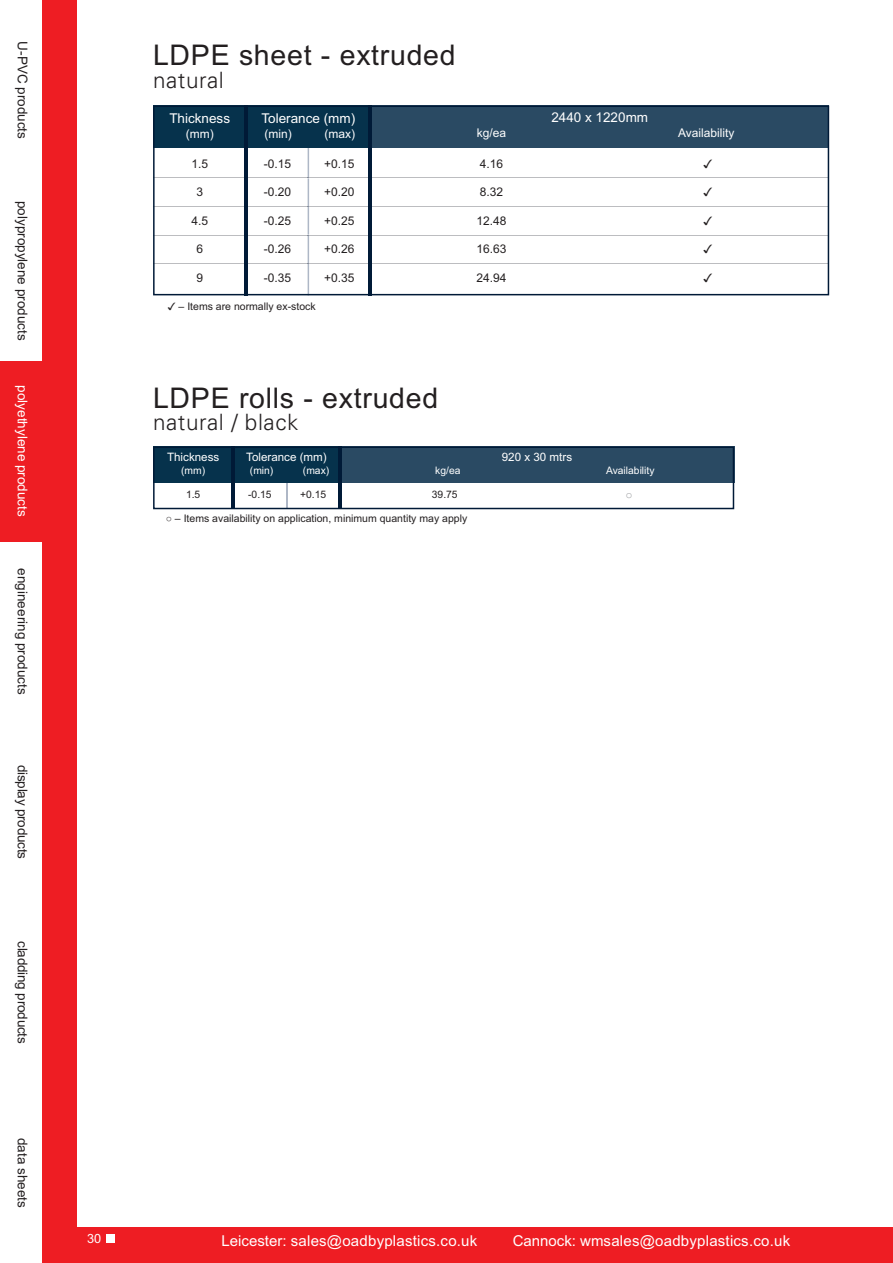
<style>
.page{position:relative;width:893px;height:1263px;background:#fff}
.page>*{position:absolute;margin:0;border:0;box-sizing:border-box;transform-origin:0 0}
.t1{font:28.5px "Arial";letter-spacing:.025em;color:#231f20}
.t2{font:italic 300 22.5px "Univers";letter-spacing:.025em;color:#231f20}
.t3{font:15px "Arial";letter-spacing:.015em;color:#fff}
.t4{font:13.5px "Arial";color:#231f20}
.t5{font:13.5px "Arial";color:#fff}
.t6{font:12.75px "Arial";color:#fff}
.t7{font:12px "Arial";color:#231f20}
.t8{font:12px "Arial";color:#fff}
.t9{font:12px "Arial Unicode MS";color:#231f20}
.t10{font:12px "Arial";color:#939598}
.t11{font:11.55px "Arial";color:#fff}
.t12{font:10.5px "Arial";color:#231f20}
.t13{font:10.35px "Arial";color:#fff}
.t14{font:10.35px "Arial";color:#231f20}
.s1{font-family:"Arial Unicode MS"}
</style>
<div class="page">
<div style="left:65px;top:1227px;width:828px;height:36px;background:#ee1d23"></div>
<div style="left:106px;top:1234px;width:9px;height:8px;background:#fff"></div>
<div style="left:0;top:361px;width:43px;height:180px;background:#ee1d23"></div>
<div style="left:42px;top:0;width:35px;height:1263px;background:#ee1d23"></div>
<hr style="left:246px;top:178px;width:62px;height:1px;background:#bcbdc0">
<hr style="left:246px;top:206px;width:62px;height:1px;background:#bcbdc0">
<hr style="left:246px;top:235px;width:62px;height:1px;background:#bcbdc0">
<hr style="left:246px;top:263px;width:62px;height:1px;background:#bcbdc0">
<hr style="left:309px;top:178px;width:61px;height:1px;background:#bcbdc0">
<hr style="left:309px;top:206px;width:61px;height:1px;background:#bcbdc0">
<hr style="left:309px;top:235px;width:61px;height:1px;background:#bcbdc0">
<hr style="left:309px;top:263px;width:61px;height:1px;background:#bcbdc0">
<svg style="left:308px;top:148px;width:1px;height:144px"></svg>
<hr style="left:153px;top:178px;width:93px;height:1px;background:#bcbdc0">
<hr style="left:153px;top:206px;width:93px;height:1px;background:#bcbdc0">
<hr style="left:153px;top:235px;width:93px;height:1px;background:#bcbdc0">
<hr style="left:153px;top:263px;width:93px;height:1px;background:#bcbdc0">
<hr style="left:370px;top:178px;width:230px;height:1px;background:#bcbdc0">
<hr style="left:370px;top:206px;width:230px;height:1px;background:#bcbdc0">
<hr style="left:370px;top:235px;width:230px;height:1px;background:#bcbdc0">
<hr style="left:370px;top:263px;width:230px;height:1px;background:#bcbdc0">
<hr style="left:600px;top:178px;width:229px;height:1px;background:#bcbdc0">
<hr style="left:600px;top:206px;width:229px;height:1px;background:#bcbdc0">
<hr style="left:600px;top:235px;width:229px;height:1px;background:#bcbdc0">
<hr style="left:600px;top:263px;width:229px;height:1px;background:#bcbdc0">
<div style="left:153px;top:105px;width:93px;height:43px;background:#06324c"></div>
<div style="left:246px;top:105px;width:124px;height:43px;background:#06324c"></div>
<div style="left:370px;top:105px;width:459px;height:43px;background:#2a4a63"></div>
<hr style="left:368px;top:105px;width:4px;height:190px;background:#001a37">
<hr style="left:245px;top:105px;width:3px;height:190px;background:#001a37">
<svg style="left:286px;top:483px;width:1px;height:23px"></svg>
<div style="left:153px;top:446px;width:80px;height:37px;background:#06324c"></div>
<div style="left:233px;top:446px;width:107px;height:37px;background:#06324c"></div>
<div style="left:340px;top:446px;width:394px;height:37px;background:#2a4a63"></div>
<hr style="left:338px;top:446px;width:3px;height:62px;background:#001a37">
<hr style="left:232px;top:446px;width:3px;height:62px;background:#001a37">
<div style="left:153px;top:106px;width:676px;height:189px;border:2px solid #001a37"></div>
<div style="left:153px;top:446px;width:581px;height:63px;border:2px solid #001a37"></div>
<p class="t4" style="left:30px;top:41px;width:99px;rotate:90deg">U-PVC products</p>
<p class="t4" style="left:30px;top:201px;width:141px;rotate:90deg">polypropylene products</p>
<p class="t5" style="left:30px;top:385px;width:133px;rotate:90deg">polyethylene products</p>
<p class="t4" style="left:30px;top:568px;width:128px;rotate:90deg">engineering products</p>
<p class="t4" style="left:30px;top:765px;width:96px;rotate:90deg">display products</p>
<p class="t4" style="left:30px;top:941px;width:104px;rotate:90deg">cladding products</p>
<p class="t4" style="left:30px;top:1138px;width:71px;rotate:90deg">data sheets</p>
<h1 class="t1" style="left:153px;top:39px;width:304px">LDPE sheet - extruded</h1>
<h2 class="t2" style="left:153px;top:66px;width:72px">natural</h2>
<p class="t5" style="left:169px;top:110px;width:62px">Thickness</p>
<p class="t8" style="left:186px;top:126px;width:29px">(mm)</p>
<p class="t7" style="left:191px;top:156px;width:18px">1.5</p>
<p class="t7" style="left:196px;top:185px;width:8px">3</p>
<p class="t7" style="left:191px;top:213px;width:18px">4.5</p>
<p class="t7" style="left:196px;top:242px;width:8px">6</p>
<p class="t7" style="left:196px;top:270px;width:8px">9</p>
<p class="t5" style="left:261px;top:110px;width:95px">Tolerance (mm)</p>
<p class="t8" style="left:265px;top:126px;width:29px">(min)</p>
<p class="t8" style="left:325px;top:126px;width:32px">(max)</p>
<p class="t7" style="left:264px;top:156px;width:29px">-0.15</p>
<p class="t7" style="left:264px;top:185px;width:29px">-0.20</p>
<p class="t7" style="left:264px;top:213px;width:29px">-0.25</p>
<p class="t7" style="left:264px;top:242px;width:29px">-0.26</p>
<p class="t7" style="left:264px;top:270px;width:29px">-0.35</p>
<p class="t7" style="left:324px;top:156px;width:32px">+0.15</p>
<p class="t7" style="left:324px;top:185px;width:32px">+0.20</p>
<p class="t7" style="left:324px;top:213px;width:32px">+0.25</p>
<p class="t7" style="left:324px;top:242px;width:32px">+0.26</p>
<p class="t7" style="left:324px;top:270px;width:32px">+0.35</p>
<p class="t12" style="left:168px;top:300px;width:149px"><span class="s1">✓</span> – Items are normally ex-stock</p>
<p class="t5" style="left:551px;top:110px;width:98px">2440 x 1220mm</p>
<p class="t8" style="left:477px;top:126px;width:31px">kg/ea</p>
<p class="t8" style="left:678px;top:126px;width:58px">Availability</p>
<p class="t7" style="left:480px;top:156px;width:25px">4.16</p>
<p class="t7" style="left:480px;top:185px;width:25px">8.32</p>
<p class="t7" style="left:476px;top:213px;width:32px">12.48</p>
<p class="t7" style="left:476px;top:242px;width:32px">16.63</p>
<p class="t7" style="left:476px;top:270px;width:32px">24.94</p>
<p class="t9" style="left:704px;top:155px;width:11px">✓</p>
<p class="t9" style="left:704px;top:183px;width:11px">✓</p>
<p class="t9" style="left:704px;top:212px;width:11px">✓</p>
<p class="t9" style="left:704px;top:240px;width:11px">✓</p>
<p class="t9" style="left:704px;top:269px;width:11px">✓</p>
<h1 class="t1" style="left:153px;top:381px;width:287px">LDPE rolls - extruded</h1>
<h2 class="t2" style="left:153px;top:409px;width:147px">natural / black</h2>
<p class="t11" style="left:502px;top:450px;width:72px">920 x 30 mtrs</p>
<p class="t11" style="left:246px;top:450px;width:82px">Tolerance (mm)</p>
<p class="t13" style="left:250px;top:464px;width:25px">(min)</p>
<p class="t13" style="left:303px;top:464px;width:28px">(max)</p>
<p class="t11" style="left:167px;top:450px;width:54px">Thickness</p>
<p class="t13" style="left:181px;top:464px;width:26px">(mm)</p>
<p class="t13" style="left:435px;top:464px;width:27px">kg/ea</p>
<p class="t13" style="left:606px;top:464px;width:50px">Availability</p>
<p class="t12" style="left:166px;top:512px;width:303px">○ – Items availability on application, minimum quantity may apply</p>
<p class="t14" style="left:186px;top:489px;width:16px">1.5</p>
<p class="t14" style="left:248px;top:489px;width:25px">-0.15</p>
<p class="t14" style="left:300px;top:489px;width:28px">+0.15</p>
<p class="t14" style="left:432px;top:489px;width:27px">39.75</p>
<p class="t10" style="left:626px;top:487px;width:9px">○</p>
<p class="t6" style="left:87px;top:1230px;width:16px">30</p>
<p class="t3" style="left:222px;top:1232px;width:257px">Leicester: sales@oadbyplastics.co.uk</p>
<p class="t3" style="left:513px;top:1232px;width:279px">Cannock: wmsales@oadbyplastics.co.uk</p>
</div>
